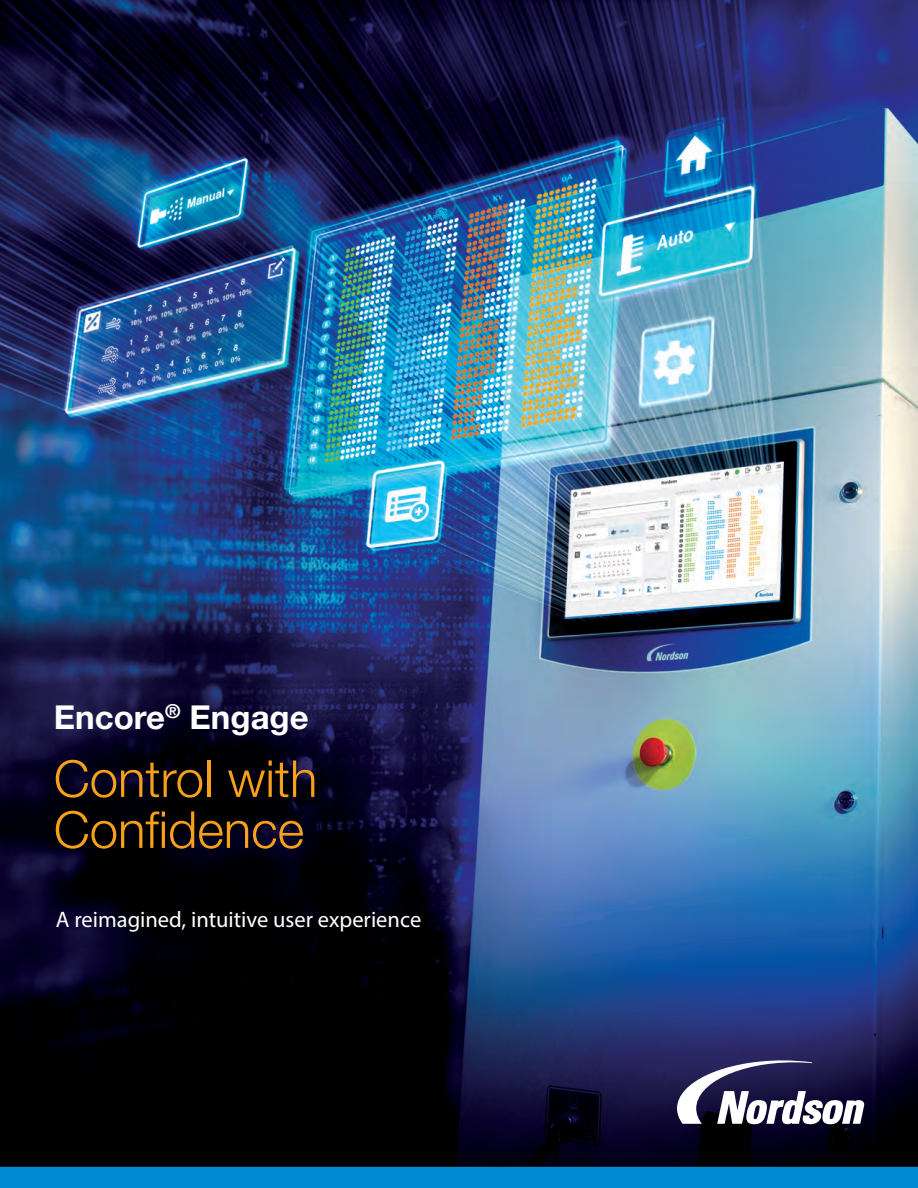
<style>
.page{position:relative;width:918px;height:1188px;background:#fff}
.page>*{position:absolute;margin:0;border:0;box-sizing:border-box;transform-origin:0 0}
.t1{font:300 51px/51px "Helvetica Neue LT Std";color:#f6a01b}
.t2{font:700 33px "Helvetica Neue LT Std";color:#fff}
.t3{font:22.5px "Myriad Pro";color:#fff}
</style>
<div class="page">
<img style="left:0;top:0;width:918px;height:1167px">
<svg style="left:677px;top:1060px;width:187px;height:64px"></svg>
<div style="left:0;top:1167px;width:918px;height:21px;background:#008cd2"></div>
<p class="t2" style="left:54px;top:697px;width:256px">Encore<sup>®</sup> Engage</p>
<p class="t1" style="left:54px;top:752px;width:265px">Control with<br>Confidence</p>
<p class="t3" style="left:56px;top:905px;width:367px">A reimagined, intuitive user experience</p>
</div>
